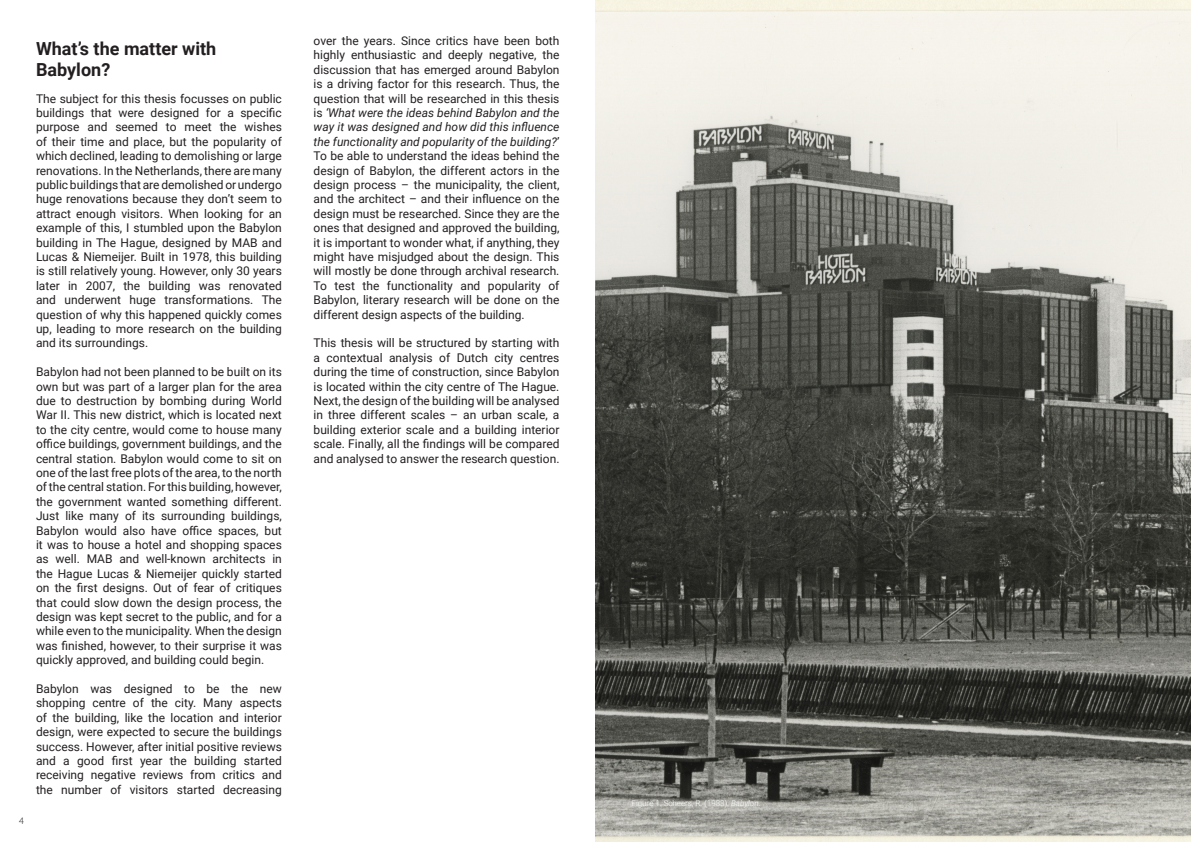
<style>
.page{position:relative;width:1191px;height:842px;background:#fff}
.page>*{position:absolute;margin:0;border:0;box-sizing:border-box;transform-origin:0 0}
.t1{font:700 18px/21.6px "Roboto";color:#231f20}
.t2{font:12px/14.4px "Roboto";color:#231f20;text-align:justify}
.t3{font:300 10px "Myriad Pro";color:#231f20}
.t4{font:300 8px "Roboto";color:#fff}
.s1{font-style:italic}
</style>
<div class="page">
<img style="left:595px;top:0;width:596px;height:842px">
<p class="t3" style="left:19px;top:814px;width:6px">4</p>
<p class="t1" style="left:36px;top:37px;width:182px">What’s the matter with<br>Babylon?</p>
<p class="t2" style="left:36px;top:91px;width:247px">The subject for this thesis focusses on public buildings that were designed for a specific purpose and seemed to meet the wishes of their time and place, but the popularity of which declined, leading to demolishing or large renovations. In the Netherlands, there are many public buildings that are demolished or undergo huge renovations because they don’t seem to attract enough visitors. When looking for an example of this, I stumbled upon the Babylon building in The Hague, designed by MAB and Lucas &amp; Niemeijer. Built in 1978, this building is still relatively young. However, only 30 years later in 2007, the building was renovated and underwent huge transformations. The question of why this happened quickly comes up, leading to more research on the building and its surroundings.</p>
<p class="t2" style="left:36px;top:364px;width:247px">Babylon had not been planned to be built on its own but was part of a larger plan for the area due to destruction by bombing during World War II. This new district, which is located next to the city centre, would come to house many office buildings, government buildings, and the central station. Babylon would come to sit on one of the last free plots of the area, to the north of the central station. For this building, however, the government wanted something different.<br>Just like many of its surrounding buildings, Babylon would also have office spaces, but it was to house a hotel and shopping spaces as well. MAB and well-known architects in the Hague Lucas &amp; Niemeijer quickly started on the first designs. Out of fear of critiques that could slow down the design process, the design was kept secret to the public, and for a while even to the municipality. When the design was finished, however, to their surprise it was quickly approved, and building could begin.</p>
<p class="t2" style="left:36px;top:681px;width:247px">Babylon was designed to be the new shopping centre of the city. Many aspects of the building, like the location and interior design, were expected to secure the buildings success. However, after initial positive reviews and a good first year the building started receiving negative reviews from critics and the number of visitors started decreasing</p>
<p class="t2" style="left:314px;top:33px;width:247px">over the years. Since critics have been both highly enthusiastic and deeply negative, the discussion that has emerged around Babylon is a driving factor for this research. Thus, the question that will be researched in this thesis is <span class="s1">‘What were the ideas behind Babylon and the way it was designed and how did this influence the functionality and popularity of the building?</span>’ To be able to understand the ideas behind the design of Babylon, the different actors in the design process – the municipality, the client, and the architect – and their influence on the design must be researched. Since they are the ones that designed and approved the building, it is important to wonder what, if anything, they might have misjudged about the design. This will mostly be done through archival research.<br>To test the functionality and popularity of Babylon, literary research will be done on the different design aspects of the building.</p>
<p class="t2" style="left:314px;top:335px;width:247px">This thesis will be structured by starting with a contextual analysis of Dutch city centres during the time of construction, since Babylon is located within the city centre of The Hague.<br>Next, the design of the building will be analysed in three different scales – an urban scale, a building exterior scale and a building interior scale. Finally, all the findings will be compared and analysed to answer the research question.</p>
<p class="t4" style="left:631px;top:798px;width:131px">Figure 1. Scheers, R. (1983). <span class="s1">Babylon</span>.</p>
</div>
